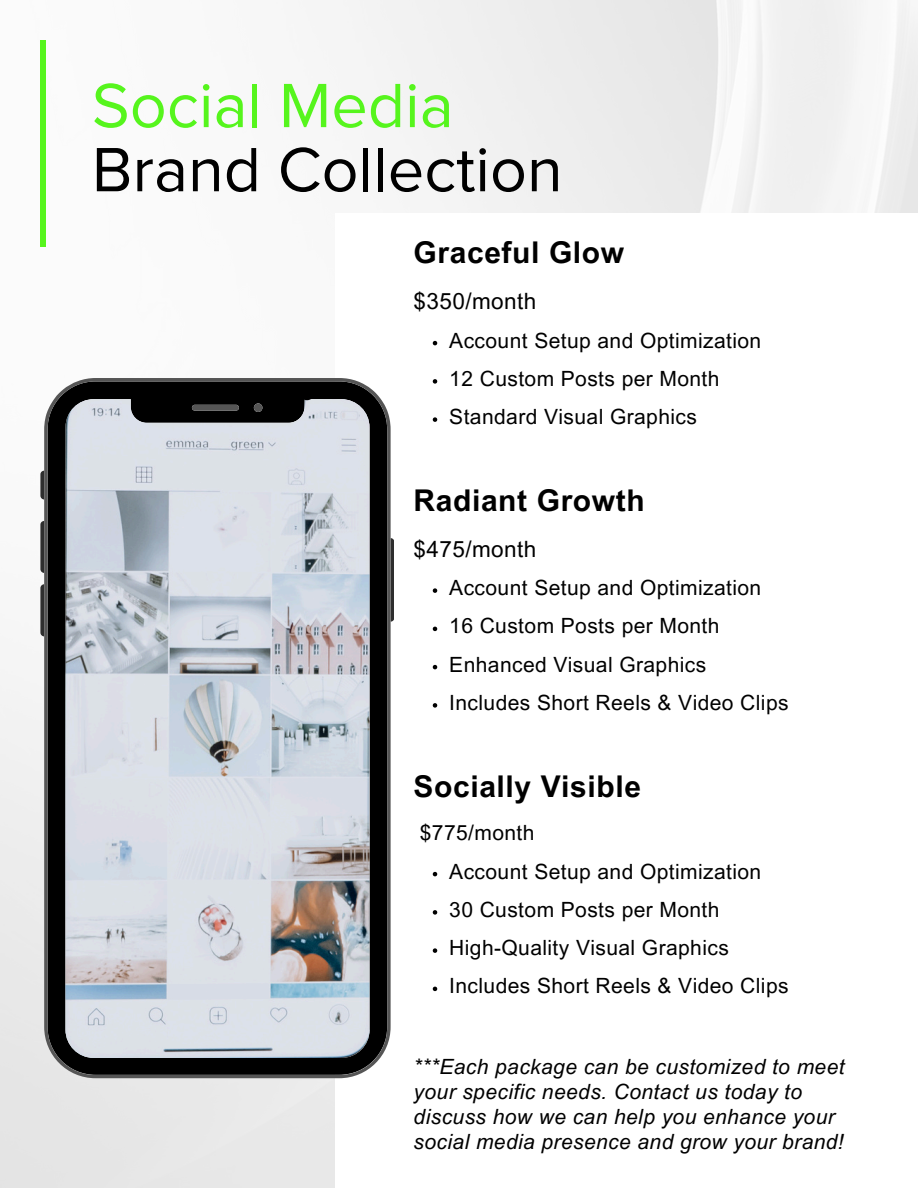
<style>
.page{position:relative;width:918px;height:1188px;background:#fff}
.page>*{position:absolute;margin:0;border:0;box-sizing:border-box;transform-origin:0 0}
.t1{font:64.8px/64.2px "Proxima Nova";color:#000}
.t2{font:700 30px "Arial MT Pro";letter-spacing:.02em;color:#000}
.t3{font:22.5px "Arial MT Pro";letter-spacing:.02em;color:#000}
.t4{font:21px "Arial MT Pro";letter-spacing:.02em;color:#000}
.t5{font:italic 21px/24.8px "Arial MT Pro";letter-spacing:.02em;color:#000}
.s1{color:#56f51d}
</style>
<div class="page">
<img style="left:0;top:0;width:918px;height:1188px">
<div style="left:335px;top:213px;width:583px;height:975px;background:#fff"></div>
<svg style="left:40px;top:471px;width:4px;height:28px"></svg>
<svg style="left:40px;top:521px;width:4px;height:52px"></svg>
<svg style="left:40px;top:584px;width:4px;height:52px"></svg>
<svg style="left:391px;top:538px;width:3px;height:84px"></svg>
<svg style="left:44px;top:378px;width:347px;height:700px;background:#a9adb4"></svg>
<div style="left:40px;top:41px;width:6px;height:206px;background:#56f51d"></div>
<svg style="left:433px;top:341px;width:4px;height:4px"></svg>
<svg style="left:433px;top:379px;width:4px;height:5px"></svg>
<svg style="left:433px;top:417px;width:4px;height:5px"></svg>
<svg style="left:433px;top:588px;width:4px;height:5px"></svg>
<svg style="left:433px;top:627px;width:4px;height:4px"></svg>
<svg style="left:433px;top:665px;width:4px;height:4px"></svg>
<svg style="left:433px;top:703px;width:4px;height:5px"></svg>
<svg style="left:433px;top:872px;width:4px;height:4px"></svg>
<svg style="left:433px;top:910px;width:4px;height:5px"></svg>
<svg style="left:433px;top:948px;width:4px;height:5px"></svg>
<svg style="left:433px;top:987px;width:4px;height:4px"></svg>
<h1 class="t1" style="left:92px;top:75px;width:472px"><span class="s1">Social Media<br></span>Brand Collection</h1>
<p class="t2" style="left:414px;top:241px;width:212px">Graceful Glow</p>
<p class="t3" style="left:414px;top:293px;width:124px">$350/month</p>
<p class="t4" style="left:449px;top:332px;width:313px">Account Setup and Optimization</p>
<h2 class="t4" style="left:449px;top:371px;width:272px">12 Custom Posts per Month</h2>
<p class="t4" style="left:449px;top:409px;width:249px">Standard Visual Graphics</p>
<p class="t2" style="left:414px;top:489px;width:233px">Radiant Growth</p>
<p class="t3" style="left:414px;top:541px;width:124px">$475/month</p>
<p class="t4" style="left:449px;top:580px;width:313px">Account Setup and Optimization</p>
<p class="t4" style="left:449px;top:618px;width:272px">16 Custom Posts per Month</p>
<h2 class="t4" style="left:449px;top:656px;width:258px">Enhanced Visual Graphics</h2>
<p class="t4" style="left:449px;top:695px;width:341px">Includes Short Reels &amp; Video Clips</p>
<p class="t2" style="left:414px;top:775px;width:229px">Socially Visible</p>
<p class="t4" style="left:420px;top:825px;width:116px">$775/month</p>
<p class="t4" style="left:449px;top:863px;width:313px">Account Setup and Optimization</p>
<p class="t4" style="left:449px;top:902px;width:272px">30 Custom Posts per Month</p>
<p class="t4" style="left:449px;top:940px;width:281px">High-Quality Visual Graphics</p>
<p class="t4" style="left:449px;top:978px;width:341px">Includes Short Reels &amp; Video Clips</p>
<p class="t5" style="left:414px;top:1057px;width:432px">***Each package can be customized to meet your specific needs. Contact us today to discuss how we can help you enhance your social media presence and grow your brand!</p>
</div>
